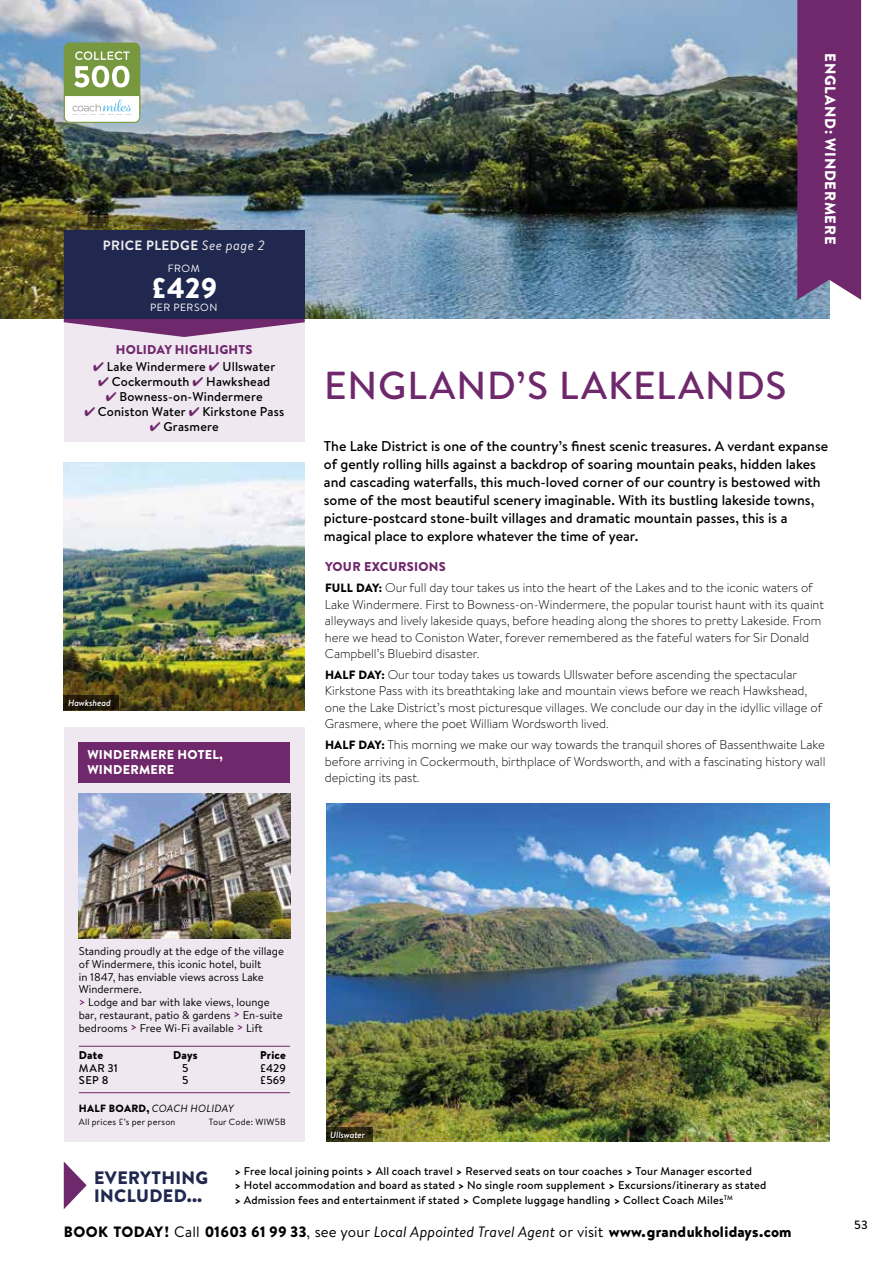
<style>
.page{position:relative;width:893px;height:1263px;background:#fff}
.page>*{position:absolute;margin:0;border:0;box-sizing:border-box;transform-origin:0 0}
.t1{font:500 39px "Brandon Text";letter-spacing:.025em;color:#6f286c}
.t2{font:900 28.5px "Brandon Text";color:#fff}
.t3{font:900 18px/18px "Brandon Text";letter-spacing:.02em;color:#20284f}
.t4{font:900 15px "Brandon Text";letter-spacing:.005em;color:#000}
.t5{font:900 15px "Brandon Text";letter-spacing:.05em;color:#fff}
.t6{font:500 14.25px/18px "Brandon Text";color:#000}
.t7{font:700 13.5px "Brandon Text";letter-spacing:.03em;color:#ededed}
.t8{font:300 12.75px/16.5px "Brandon Text";letter-spacing:-.005em;color:#000}
.t9{font:500 12.75px "Brandon Text";letter-spacing:.015em;color:#000}
.t10{font:900 12.75px/15px "Brandon Text";letter-spacing:.02em;color:#fff}
.t11{font:900 12.75px "Brandon Text";letter-spacing:.02em;color:#6f286c}
.t12{font:500 12px "Brandon Text";color:#000}
.t13{font:500 11.25px/14.2px "Brandon Text";letter-spacing:.02em;color:#000}
.t14{font:11.25px/12.8px "Brandon Text";color:#000}
.t15{font:900 11.25px "Brandon Text";letter-spacing:.01em;color:#000}
.t16{font:italic 10.5px "Brandon Text";letter-spacing:.02em;color:#000}
.t17{font:10.5px "Brandon Text";letter-spacing:.055em;color:#fff}
.t18{font:9px "Brandon Text";letter-spacing:.025em;color:#000}
.t19{font:italic 500 9px "Brandon Text";letter-spacing:-.005em;color:#fff}
.s1{font-weight:400;font-style:italic}
.s2{color:#6f286c}
.s3{font-weight:900;color:#6f286c}
.s4{font-weight:900;font-size:12px}
.s5{font-weight:700;color:#6f286c}
.s6{font-weight:900;font-style:normal}
.s7{font-weight:900}
.s8{font-weight:400}
</style>
<div class="page">
<img style="left:326px;top:804px;width:503px;height:338px">
<img style="left:64px;top:462px;width:241px;height:248px">
<svg style="left:64px;top:695px;width:55px;height:15px"></svg>
<svg style="left:326px;top:1127px;width:47px;height:15px"></svg>
<img style="left:0;top:0;width:829px;height:319px">
<div style="left:64px;top:43px;width:76px;height:75px;background:#77983f;border-radius:6px"></div>
<svg style="left:75px;top:51px;width:55px;height:9px"></svg>
<svg style="left:64px;top:96px;width:76px;height:27px;background:#ebf1ed"></svg>
<svg style="left:74px;top:66px;width:55px;height:21px"></svg>
<div style="left:64px;top:727px;width:241px;height:415px;background:#efe8f0"></div>
<div style="left:79px;top:742px;width:211px;height:40px;background:#6f286c"></div>
<img style="left:79px;top:793px;width:211px;height:145px">
<hr style="left:79px;top:1046px;width:211px;height:1px;background:#6f286c">
<hr style="left:79px;top:1092px;width:211px;height:1px;background:#6f286c">
<svg style="left:797px;top:0;width:64px;height:300px;background:#712e6f"></svg>
<div style="left:64px;top:320px;width:241px;height:121px;background:#efe8f0"></div>
<svg style="left:64px;top:319px;width:241px;height:18px"></svg>
<div style="left:64px;top:255px;width:241px;height:64px;background:#20284f"></div>
<svg style="left:64px;top:1162px;width:23px;height:47px"></svg>
<div style="left:64px;top:230px;width:241px;height:26px;background:#20284f"></div>
<p class="t7" style="left:103px;top:236px;width:164px">PRICE PLEDGE <span class="s1">See page 2</span></p>
<p class="t17" style="left:168px;top:261px;width:34px">FROM</p>
<h2 class="t2" style="left:150px;top:268px;width:68px">£429</h2>
<p class="t17" style="left:150px;top:300px;width:69px">PER PERSON</p>
<p class="t11" style="left:116px;top:340px;width:138px">HOLIDAY HIGHLIGHTS</p>
<p class="t9" style="left:93px;top:358px;width:184px"><span class="s2">✔</span> Lake Windermere <span class="s2">✔</span> Ullswater</p>
<p class="t9" style="left:98px;top:373px;width:174px"><span class="s2">✔</span> Cockermouth <span class="s2">✔</span> Hawkshead</p>
<p class="t9" style="left:106px;top:388px;width:158px"><span class="s2">✔</span> Bowness-on-Windermere</p>
<p class="t9" style="left:84px;top:403px;width:201px"><span class="s2">✔</span> Coniston Water <span class="s2">✔</span> Kirkstone Pass</p>
<p class="t9" style="left:150px;top:418px;width:70px"><span class="s2">✔</span> Grasmere</p>
<p class="t19" style="left:68px;top:696px;width:44px">Hawkshead</p>
<p class="t10" style="left:87px;top:747px;width:137px">WINDERMERE HOTEL,<br>WINDERMERE</p>
<p class="t5" style="left:841px;top:53px;width:192px;rotate:90deg">ENGLAND: WINDERMERE</p>
<h1 class="t1" style="left:324px;top:358px;width:464px">ENGLAND’S LAKELANDS</h1>
<p class="t6" style="left:324px;top:437px;width:506px">The Lake District is one of the country’s finest scenic treasures. A verdant expanse of gently rolling hills against a backdrop of soaring mountain peaks, hidden lakes and cascading waterfalls, this much-loved corner of our country is bestowed with some of the most beautiful scenery imaginable. With its bustling lakeside towns, picture-postcard stone-built villages and dramatic mountain passes, this is a magical place to explore whatever the time of year.</p>
<p class="t8" style="left:325px;top:556px;width:489px;line-height:20.7px"><span class="s3">YOUR EXCURSIONS<br></span><span class="s4">FULL DAY:</span> Our full day tour takes us into the heart of the Lakes and to the iconic waters of</p>
<p class="t8" style="left:325px;top:595px;width:501px">Lake Windermere. First to Bowness-on-Windermere, the popular tourist haunt with its quaint alleyways and lively lakeside quays, before heading along the shores to pretty Lakeside. From here we head to Coniston Water, forever remembered as the fateful waters for Sir Donald Campbell’s Bluebird disaster.</p>
<p class="t8" style="left:325px;top:666px;width:499px"><span class="s4">HALF DAY:</span> Our tour today takes us towards Ullswater before ascending the spectacular Kirkstone Pass with its breathtaking lake and mountain views before we reach Hawkshead, one the Lake District’s most picturesque villages. We conclude our day in the idyllic village of Grasmere, where the poet William Wordsworth lived.</p>
<p class="t8" style="left:325px;top:736px;width:502px;text-align:justify"><span class="s4">HALF DAY:</span> This morning we make our way towards the tranquil shores of Bassenthwaite Lake before arriving in Cockermouth, birthplace of Wordsworth, and with a fascinating history wall depicting its past.</p>
<p class="t14" style="left:79px;top:944px;width:207px">Standing proudly at the edge of the village of Windermere, this iconic hotel, built<br>in 1847, has enviable views across Lake Windermere.<br><span class="s5">&gt;</span> Lodge and bar with lake views, lounge bar, restaurant, patio &amp; gardens <span class="s5">&gt;</span> En-suite bedrooms <span class="s5">&gt;</span> Free Wi-Fi available <span class="s5">&gt;</span> Lift</p>
<p class="t15" style="left:79px;top:1047px;width:26px">Date</p>
<p class="t15" style="left:173px;top:1047px;width:26px">Days</p>
<p class="t15" style="left:260px;top:1047px;width:27px">Price</p>
<p class="t13" style="left:79px;top:1060px;width:41px">MAR 31</p>
<p class="t13" style="left:182px;top:1060px;width:8px">5</p>
<p class="t13" style="left:260px;top:1060px;width:28px">£429</p>
<p class="t13" style="left:79px;top:1073px;width:31px">SEP 8</p>
<p class="t13" style="left:182px;top:1073px;width:8px">5</p>
<p class="t13" style="left:260px;top:1073px;width:28px">£569</p>
<p class="t16" style="left:79px;top:1101px;width:156px"><span class="s6">HALF BOARD,</span> COACH HOLIDAY</p>
<p class="t18" style="left:79px;top:1115px;width:98px">All prices £’s per person</p>
<p class="t18" style="left:209px;top:1115px;width:78px">Tour Code: WIW5B</p>
<p class="t19" style="left:330px;top:1128px;width:36px">Ullswater</p>
<h3 class="t3" style="left:94px;top:1168px;width:115px">EVERYTHING<br>INCLUDED...</h3>
<p class="t13" style="left:234px;top:1164px;width:533px"><span class="s7">&gt;</span> Free local joining points <span class="s7">&gt;</span> All coach travel <span class="s7">&gt;</span> Reserved seats on tour coaches <span class="s7">&gt;</span> Tour Manager escorted<br><span class="s7">&gt;</span> Hotel accommodation and board as stated <span class="s7">&gt;</span> No single room supplement <span class="s7">&gt;</span> Excursions/itinerary as stated <span class="s7">&gt;</span> Admission fees and entertainment if stated <span class="s7">&gt;</span> Complete luggage handling <span class="s7">&gt;</span> Collect Coach Miles<sup>TM</sup></p>
<p class="t4" style="left:64px;top:1222px;width:729px">BOOK TODAY! <span class="s8">Call</span> 01603 61 99 33<span class="s8">, see your</span> <span class="s1">Local Appointed Travel Agent</span> <span class="s8">or visit</span> www.grandukholidays.com</p>
<p class="t12" style="left:854px;top:1216px;width:15px">53</p>
</div>
